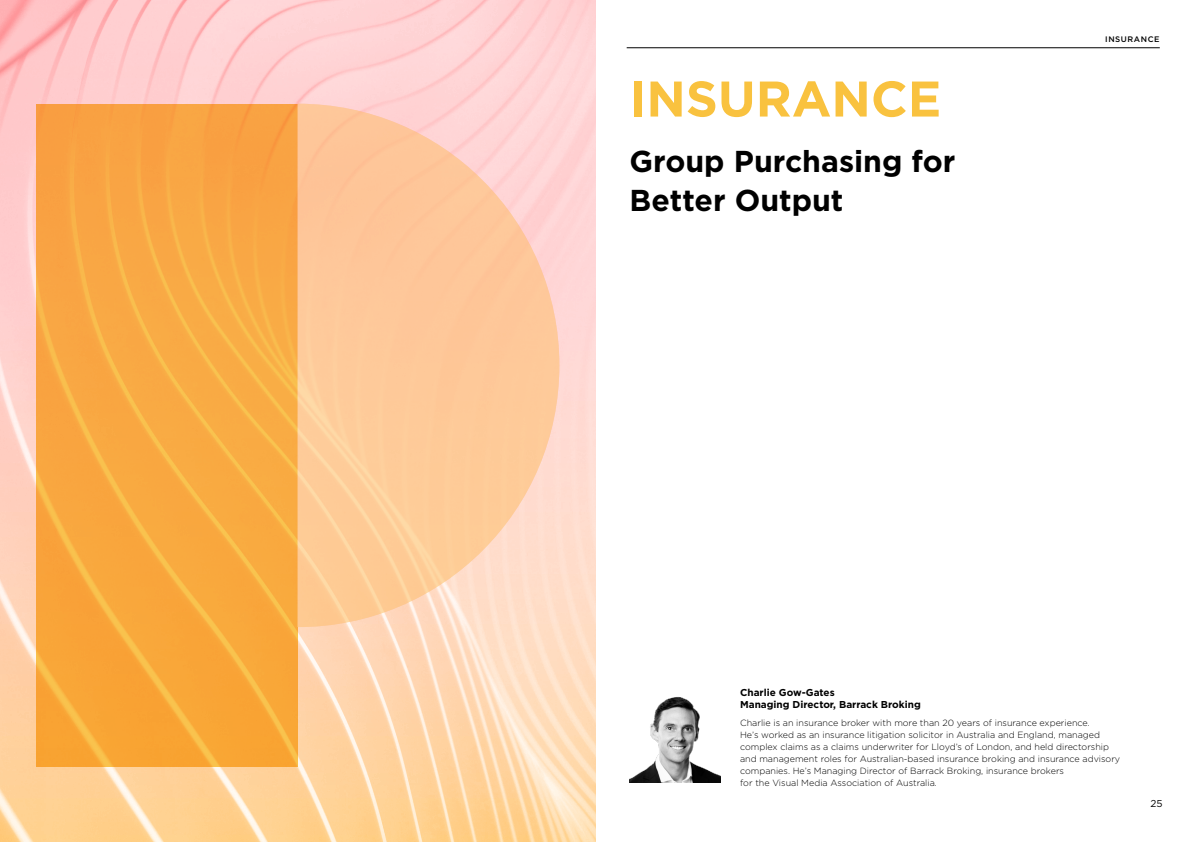
<style>
.page{position:relative;width:1191px;height:842px;background:#fff}
.page>*{position:absolute;margin:0;border:0;box-sizing:border-box;transform-origin:0 0}
.t1{font:700 50px "Gotham";color:#f9c23f}
.t2{font:700 30.2px/39px "Gotham";color:#000}
.t3{font:700 10px/12px "Gotham";color:#000}
.t4{font:10px "Gotham";color:#000}
.t5{font:300 9px/12px "Gotham";color:#000}
.t6{font:500 8px "Gotham";letter-spacing:.07em;color:#000}
</style>
<div class="page">
<svg style="left:0;top:0;width:595px;height:842px;background:#fed3bc"></svg>
<svg style="left:36px;top:104px;width:262px;height:662px;background:#f8a840"></svg>
<svg style="left:298px;top:104px;width:261px;height:523px;background:#fecca4"></svg>
<img style="left:629px;top:697px;width:91px;height:85px">
<hr style="left:626px;top:48px;width:533px;height:1px;background:#000">
<h1 class="t1" style="left:629px;top:66px;width:313px">INSURANCE</h1>
<h2 class="t2" style="left:629px;top:141px;width:327px">Group Purchasing for<br>Better Output</h2>
<p class="t6" style="left:1105px;top:34px;width:56px">INSURANCE</p>
<p class="t3" style="left:740px;top:686px;width:182px">Charlie Gow-Gates<br>Managing Director, Barrack Broking</p>
<p class="t5" style="left:740px;top:716px;width:382px">Charlie is an insurance broker with more than 20 years of insurance experience.<br>He’s worked as an insurance litigation solicitor in Australia and England, managed complex claims as a claims underwriter for Lloyd’s of London, and held directorship and management roles for Australian-based insurance broking and insurance advisory companies. He’s Managing Director of Barrack Broking, insurance brokers<br>for the Visual Media Association of Australia.</p>
<p class="t4" style="left:1150px;top:797px;width:14px">25</p>
</div>
